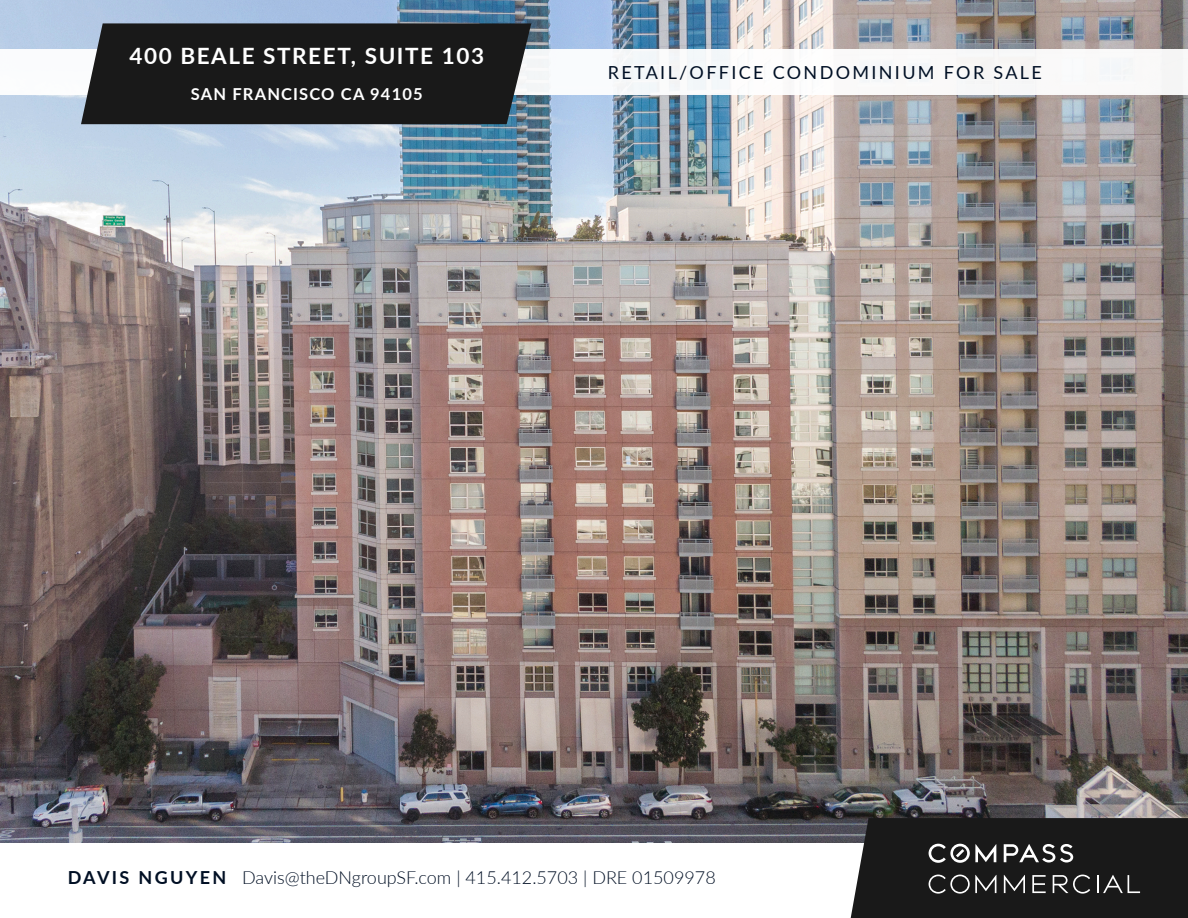
<style>
.page{position:relative;width:1188px;height:918px;background:#fff}
.page>*{position:absolute;margin:0;border:0;box-sizing:border-box;transform-origin:0 0}
.t1{font:700 22.5px "Lato";letter-spacing:.07em;color:#fff}
.t2{font:300 18px "Lato";color:#000f24}
.t3{font:18px "Lato";letter-spacing:.13em;color:#000f24}
.t4{font:700 16.5px "Lato";letter-spacing:.07em;color:#fff}
.s1{font-weight:700}
</style>
<div class="page">
<img style="left:0;top:0;width:1188px;height:843px">
<div style="left:0;top:50px;width:1188px;height:45px;background:#fff"></div>
<div style="left:81px;top:23px;width:450px;height:101px;background:#191919"></div>
<svg style="left:851px;top:818px;width:337px;height:100px"></svg>
<p class="t1" style="left:129px;top:39px;width:356px">400 BEALE STREET, SUITE 103</p>
<p class="t4" style="left:191px;top:82px;width:233px">SAN FRANCISCO CA 94105</p>
<p class="t3" style="left:608px;top:60px;width:436px">RETAIL/OFFICE CONDOMINIUM FOR SALE</p>
<p class="t2" style="left:68px;top:865px;width:650px"><span class="s1">DAVIS NGUYEN</span> Davis@theDNgroupSF.com | 415.412.5703 | DRE 01509978</p>
</div>
